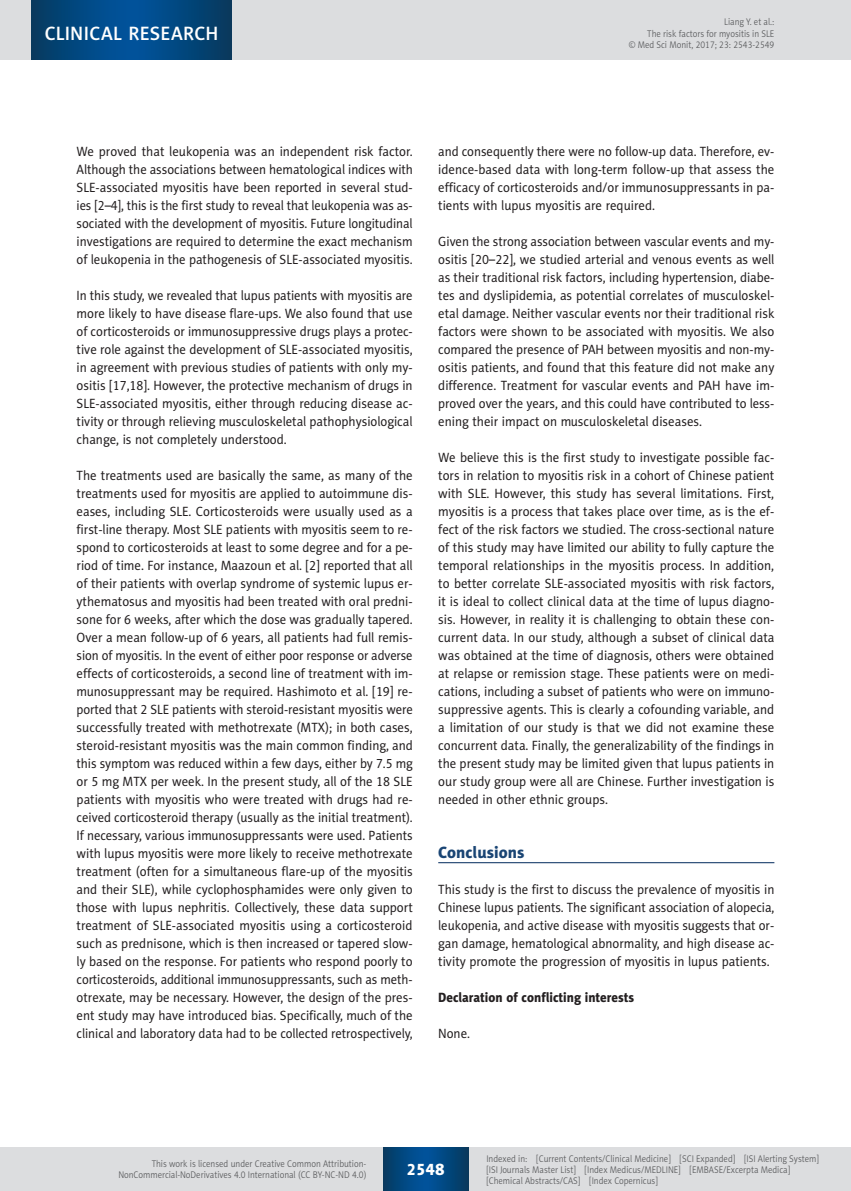
<style>
.page{position:relative;width:851px;height:1191px;background:#fff}
.page>*{position:absolute;margin:0;border:0;box-sizing:border-box;transform-origin:0 0}
.t1{font:19.5px "Naomi Sans EFN Medium";letter-spacing:.015em;color:#fff}
.MSM_Headline_1{font:16.5px "Naomi Sans EFN Heavy";color:#1a4574}
.t2{font:16.5px "Naomi Sans EFN Heavy";color:#fff}
.MSM_Body{font:13.5px/18px "Naomi Sans EFN";color:#231f20;text-align:justify;scale:.95 1}
.MSM_Body-2{font:13.5px/18px "Naomi Sans EFN";color:#231f20;text-align:justify;scale:.94 1}
.MSM_Headline_2{font:13.5px "Naomi Sans EFN Heavy";color:#231f20;scale:.95 1}
.t3{font:9.75px/11.2px "Naomi Sans EFN Light";color:#57585a;text-align:right;scale:.9 1}
</style>
<div class="page">
<hr style="left:438px;top:862px;width:336px;height:1px;background:#00295c">
<div style="left:0;top:1148px;width:850px;height:43px;background:#dcdddf"></div>
<svg style="left:383px;top:1147px;width:85px;height:43px;background:#02477e"></svg>
<div style="left:0;top:0;width:850px;height:60px;background:#dcdddf"></div>
<hr style="left:850px;top:0;width:1px;height:60px;background:#dcdddf">
<svg style="left:32px;top:0;width:200px;height:60px;background:#02477e"></svg>
<h1 class="t1" style="left:45px;top:22px;width:175px">CLINICAL RESEARCH</h1>
<p class="t3" style="left:628px;top:16px;width:163px">Liang Y. et al.:<br>The risk factors for myositis in SLE<br>© Med Sci Monit, 2017; 23: 2543-2549</p>
<p class="MSM_Body" style="left:77px;top:142px;width:355px">We proved that leukopenia was an independent risk factor.<br>Although the associations between hematological indices with SLE-associated myositis have been reported in several stud&shy;ies [2–4], this is the first study to reveal that leukopenia was as&shy;sociated with the development of myositis. Future longitudinal investigations are required to determine the exact mechanism of leukopenia in the pathogenesis of SLE-associated myositis.</p>
<p class="MSM_Body-2" style="left:77px;top:286px;width:359px">In this study, we revealed that lupus patients with myositis are more likely to have disease flare-ups. We also found that use of corticosteroids or immunosuppressive drugs plays a protec&shy;tive role against the development of SLE-associated myositis, in agreement with previous studies of patients with only my&shy;ositis [17,18]. However, the protective mechanism of drugs in SLE-associated myositis, either through reducing disease ac&shy;tivity or through relieving musculoskeletal pathophysiological change, is not completely understood.</p>
<p class="MSM_Body" style="left:77px;top:466px;width:355px">The treatments used are basically the same, as many of the treatments used for myositis are applied to autoimmune dis&shy;eases, including SLE. Corticosteroids were usually used as a first-line therapy. Most SLE patients with myositis seem to re&shy;spond to corticosteroids at least to some degree and for a pe&shy;riod of time. For instance, Maazoun et al. [2] reported that all of their patients with overlap syndrome of systemic lupus er&shy;ythematosus and myositis had been treated with oral predni&shy;sone for 6 weeks, after which the dose was gradually tapered.<br>Over a mean follow-up of 6 years, all patients had full remis&shy;sion of myositis. In the event of either poor response or adverse effects of corticosteroids, a second line of treatment with im&shy;munosuppressant may be required. Hashimoto et al. [19] re&shy;ported that 2 SLE patients with steroid-resistant myositis were successfully treated with methotrexate (MTX); in both cases, steroid-resistant myositis was the main common finding, and this symptom was reduced within a few days, either by 7.5 mg or 5 mg MTX per week. In the present study, all of the 18 SLE patients with myositis who were treated with drugs had re&shy;ceived corticosteroid therapy (usually as the initial treatment).<br>If necessary, various immunosuppressants were used. Patients with lupus myositis were more likely to receive methotrexate treatment (often for a simultaneous flare-up of the myositis and their SLE), while cyclophosphamides were only given to those with lupus nephritis. Collectively, these data support treatment of SLE-associated myositis using a corticosteroid such as prednisone, which is then increased or tapered slow&shy;ly based on the response. For patients who respond poorly to corticosteroids, additional immunosuppressants, such as meth&shy;otrexate, may be necessary. However, the design of the pres&shy;ent study may have introduced bias. Specifically, much of the clinical and laboratory data had to be collected retrospectively,</p>
<p class="MSM_Body-2" style="left:438px;top:142px;width:359px">and consequently there were no follow-up data. Therefore, ev&shy;idence-based data with long-term follow-up that assess the efficacy of corticosteroids and/or immunosuppressants in pa&shy;tients with lupus myositis are required.</p>
<p class="MSM_Body-2" style="left:438px;top:232px;width:359px">Given the strong association between vascular events and my&shy;ositis [20–22], we studied arterial and venous events as well as their traditional risk factors, including hypertension, diabe&shy;tes and dyslipidemia, as potential correlates of musculoskel&shy;etal damage. Neither vascular events nor their traditional risk factors were shown to be associated with myositis. We also compared the presence of PAH between myositis and non-my&shy;ositis patients, and found that this feature did not make any difference. Treatment for vascular events and PAH have im&shy;proved over the years, and this could have contributed to less&shy;ening their impact on musculoskeletal diseases.</p>
<p class="MSM_Body" style="left:438px;top:448px;width:355px">We believe this is the first study to investigate possible fac&shy;tors in relation to myositis risk in a cohort of Chinese patient with SLE. However, this study has several limitations. First, myositis is a process that takes place over time, as is the ef&shy;fect of the risk factors we studied. The cross-sectional nature of this study may have limited our ability to fully capture the temporal relationships in the myositis process. In addition, to better correlate SLE-associated myositis with risk factors, it is ideal to collect clinical data at the time of lupus diagno&shy;sis. However, in reality it is challenging to obtain these con&shy;current data. In our study, although a subset of clinical data was obtained at the time of diagnosis, others were obtained at relapse or remission stage. These patients were on medi&shy;cations, including a subset of patients who were on immuno&shy;suppressive agents. This is clearly a cofounding variable, and a limitation of our study is that we did not examine these concurrent data. Finally, the generalizability of the findings in the present study may be limited given that lupus patients in our study group were all are Chinese. Further investigation is needed in other ethnic groups.</p>
<p class="MSM_Headline_1" style="left:438px;top:842px;width:88px">Conclusions</p>
<p class="MSM_Body" style="left:438px;top:880px;width:355px">This study is the first to discuss the prevalence of myositis in Chinese lupus patients. The significant association of alopecia, leukopenia, and active disease with myositis suggests that or&shy;gan damage, hematological abnormality, and high disease ac&shy;tivity promote the progression of myositis in lupus patients.</p>
<p class="MSM_Headline_2" style="left:438px;top:989px;width:208px">Declaration of conflicting interests</p>
<p class="MSM_Body" style="left:438px;top:1024px;width:35px">None.</p>
<p class="t3" style="left:118px;top:1158px;width:277px">This work is licensed under Creative Common Attribution-<br>NonCommercial-NoDerivatives 4.0 International (CC BY-NC-ND 4.0)</p>
<p class="t2" style="left:406px;top:1159px;width:40px">2548</p>
<p class="t3" style="left:486px;top:1152px;width:371px;text-align:left">Indexed in: [Current Contents/Clinical Medicine] [SCI Expanded] [ISI Alerting System] [ISI Journals Master List] [Index Medicus/MEDLINE] [EMBASE/Excerpta Medica] [Chemical Abstracts/CAS] [Index Copernicus]</p>
</div>
